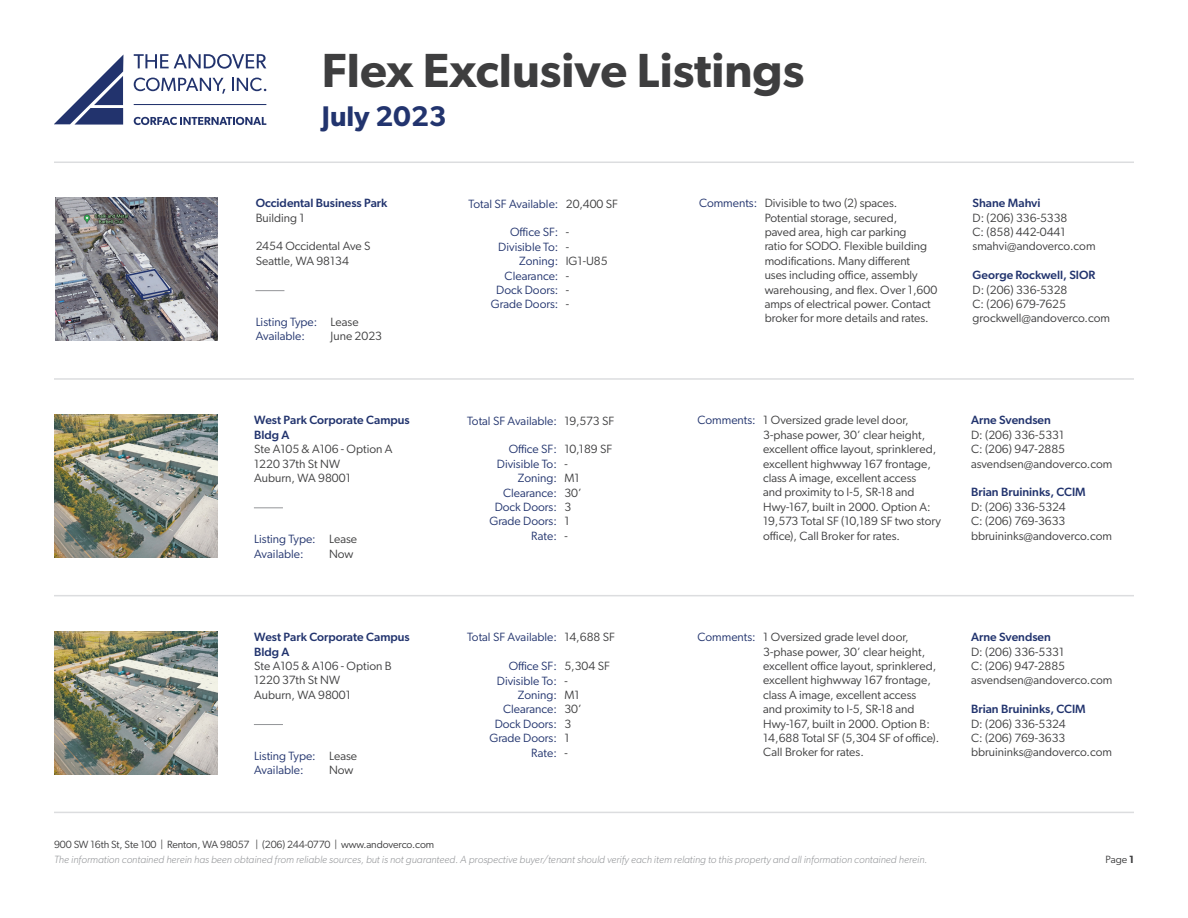
<style>
.page{position:relative;width:1188px;height:918px;background:#fff}
.page>*{position:absolute;margin:0;border:0;box-sizing:border-box;transform-origin:0 0}
.t1{font:600 48px "Gibson";color:#3e3e3f}
.t2{font:600 28.5px "Gibson";color:#22346e}
.t3{font:12px/14.4px "Gibson";color:#3e3e3f}
.t4{font:12px "Gibson";color:#22346e}
.t5{font:500 12px "Gibson";color:#22346e}
.t6{font:italic 300 10.5px "Gibson";color:#939598}
.t7{font:10.5px "Gibson";letter-spacing:-.01em;color:#3e3e3f}
.s1{font-weight:600}
</style>
<div class="page">
<svg style="left:54px;top:55px;width:69px;height:70px"></svg>
<svg style="left:134px;top:54px;width:132px;height:15px"></svg>
<hr style="left:134px;top:104px;width:132px;height:1px;background:#22336d">
<svg style="left:134px;top:117px;width:132px;height:8px"></svg>
<svg style="left:134px;top:78px;width:91px;height:16px"></svg>
<svg style="left:232px;top:78px;width:34px;height:13px"></svg>
<hr style="left:54px;top:162px;width:1080px;height:1px;background:#dcdddf">
<hr style="left:54px;top:378px;width:1080px;height:2px;background:#dcdddf">
<hr style="left:54px;top:812px;width:1080px;height:1px;background:#dcdddf">
<hr style="left:54px;top:595px;width:1080px;height:1px;background:#dcdddf">
<svg style="left:254px;top:507px;width:29px;height:1px"></svg>
<img style="left:54px;top:415px;width:163px;height:143px">
<svg style="left:254px;top:724px;width:29px;height:1px"></svg>
<img style="left:54px;top:632px;width:163px;height:143px">
<svg style="left:255px;top:290px;width:29px;height:1px"></svg>
<img style="left:56px;top:198px;width:162px;height:143px">
<svg style="left:125px;top:226px;width:47px;height:76px"></svg>
<h1 class="t1" style="left:322px;top:42px;width:484px">Flex Exclusive Listings</h1>
<h2 class="t2" style="left:322px;top:100px;width:126px">July 2023</h2>
<p class="t5" style="left:256px;top:196px;width:133px">Occidental Business Park</p>
<p class="t3" style="left:256px;top:210px;width:51px">Building 1</p>
<p class="t3" style="left:256px;top:239px;width:116px">2454 Occidental Ave S</p>
<p class="t3" style="left:256px;top:253px;width:95px">Seattle, WA 98134</p>
<p class="t4" style="left:256px;top:315px;width:63px">Listing Type:</p>
<p class="t4" style="left:256px;top:329px;width:51px">Available:</p>
<p class="t3" style="left:331px;top:315px;width:30px">Lease</p>
<p class="t3" style="left:331px;top:329px;width:53px">June 2023</p>
<p class="t5" style="left:254px;top:413px;width:157px">West Park Corporate Campus</p>
<p class="t5" style="left:254px;top:427px;width:37px">Bldg A</p>
<p class="t3" style="left:254px;top:442px;width:140px">Ste A105 &amp; A106 - Option A</p>
<p class="t3" style="left:254px;top:456px;width:87px">1220 37th St NW</p>
<p class="t3" style="left:254px;top:471px;width:98px">Auburn, WA 98001</p>
<p class="t4" style="left:254px;top:532px;width:63px">Listing Type:</p>
<p class="t4" style="left:254px;top:546px;width:51px">Available:</p>
<p class="t3" style="left:329px;top:532px;width:30px">Lease</p>
<p class="t3" style="left:329px;top:546px;width:26px">Now</p>
<p class="t5" style="left:254px;top:630px;width:157px">West Park Corporate Campus</p>
<p class="t5" style="left:254px;top:644px;width:37px">Bldg A</p>
<p class="t3" style="left:254px;top:658px;width:139px">Ste A105 &amp; A106 - Option B</p>
<p class="t3" style="left:254px;top:673px;width:87px">1220 37th St NW</p>
<p class="t3" style="left:254px;top:687px;width:98px">Auburn, WA 98001</p>
<p class="t4" style="left:254px;top:749px;width:63px">Listing Type:</p>
<p class="t4" style="left:254px;top:763px;width:51px">Available:</p>
<p class="t3" style="left:329px;top:748px;width:30px">Lease</p>
<p class="t3" style="left:329px;top:763px;width:26px">Now</p>
<p class="t7" style="left:54px;top:838px;width:382px">900 SW 16th St, Ste 100 | Renton, WA 98057 | (206) 244-0770 | www.andoverco.com</p>
<p class="t4" style="left:469px;top:196px;width:91px">Total SF Available:</p>
<p class="t4" style="left:510px;top:225px;width:50px">Office SF:</p>
<p class="t4" style="left:498px;top:239px;width:62px">Divisible To:</p>
<p class="t4" style="left:519px;top:254px;width:41px">Zoning:</p>
<p class="t4" style="left:505px;top:268px;width:55px">Clearance:</p>
<p class="t4" style="left:496px;top:283px;width:64px">Dock Doors:</p>
<p class="t4" style="left:491px;top:297px;width:69px">Grade Doors:</p>
<p class="t3" style="left:566px;top:196px;width:54px">20,400 SF</p>
<p class="t3" style="left:566px;top:225px;width:5px">-</p>
<p class="t3" style="left:566px;top:239px;width:5px">-</p>
<p class="t3" style="left:566px;top:254px;width:43px">IG1-U85</p>
<p class="t3" style="left:566px;top:268px;width:5px">-</p>
<p class="t3" style="left:566px;top:282px;width:5px">-</p>
<p class="t3" style="left:566px;top:297px;width:5px">-</p>
<p class="t4" style="left:467px;top:413px;width:91px">Total SF Available:</p>
<p class="t4" style="left:509px;top:442px;width:50px">Office SF:</p>
<p class="t4" style="left:497px;top:457px;width:62px">Divisible To:</p>
<p class="t4" style="left:518px;top:471px;width:41px">Zoning:</p>
<p class="t4" style="left:503px;top:485px;width:55px">Clearance:</p>
<p class="t4" style="left:495px;top:500px;width:64px">Dock Doors:</p>
<p class="t4" style="left:489px;top:514px;width:69px">Grade Doors:</p>
<p class="t4" style="left:531px;top:529px;width:27px">Rate:</p>
<p class="t3" style="left:564px;top:413px;width:51px">19,573 SF</p>
<p class="t3" style="left:564px;top:442px;width:50px">10,189 SF</p>
<p class="t3" style="left:564px;top:456px;width:5px">-</p>
<p class="t3" style="left:564px;top:471px;width:17px">M1</p>
<p class="t3" style="left:564px;top:485px;width:19px">30’</p>
<p class="t3" style="left:564px;top:500px;width:8px">3</p>
<p class="t3" style="left:564px;top:514px;width:7px">1</p>
<p class="t3" style="left:564px;top:528px;width:5px">-</p>
<p class="t4" style="left:467px;top:630px;width:91px">Total SF Available:</p>
<p class="t4" style="left:509px;top:659px;width:50px">Office SF:</p>
<p class="t4" style="left:497px;top:673px;width:62px">Divisible To:</p>
<p class="t4" style="left:518px;top:688px;width:41px">Zoning:</p>
<p class="t4" style="left:503px;top:702px;width:55px">Clearance:</p>
<p class="t4" style="left:495px;top:716px;width:64px">Dock Doors:</p>
<p class="t4" style="left:489px;top:731px;width:69px">Grade Doors:</p>
<p class="t4" style="left:531px;top:745px;width:27px">Rate:</p>
<p class="t3" style="left:564px;top:630px;width:52px">14,688 SF</p>
<p class="t3" style="left:564px;top:659px;width:47px">5,304 SF</p>
<p class="t3" style="left:564px;top:673px;width:5px">-</p>
<p class="t3" style="left:564px;top:688px;width:17px">M1</p>
<p class="t3" style="left:564px;top:702px;width:19px">30’</p>
<p class="t3" style="left:564px;top:716px;width:8px">3</p>
<p class="t3" style="left:564px;top:731px;width:7px">1</p>
<p class="t3" style="left:564px;top:745px;width:5px">-</p>
<p class="t4" style="left:699px;top:196px;width:60px">Comments:</p>
<p class="t3" style="left:765px;top:196px;width:174px">Divisible to two (2) spaces.<br>Potential storage, secured,<br>paved area, high car parking<br>ratio for SODO. Flexible building modifications. Many different<br>uses including office, assembly warehousing, and flex. Over 1,600 amps of electrical power. Contact broker for more details and rates.</p>
<p class="t5" style="left:973px;top:196px;width:70px">Shane Mahvi</p>
<p class="t3" style="left:973px;top:210px;width:96px">D: (206) 336-5338</p>
<p class="t3" style="left:973px;top:225px;width:95px">C: (858) 442-0441</p>
<p class="t3" style="left:973px;top:239px;width:125px">smahvi@andoverco.com</p>
<p class="t5" style="left:973px;top:268px;width:124px">George Rockwell, SIOR</p>
<p class="t3" style="left:973px;top:282px;width:96px">D: (206) 336-5328</p>
<p class="t3" style="left:973px;top:297px;width:95px">C: (206) 679-7625</p>
<p class="t3" style="left:973px;top:311px;width:139px">grockwell@andoverco.com</p>
<p class="t4" style="left:698px;top:413px;width:60px">Comments:</p>
<p class="t3" style="left:763px;top:413px;width:179px">1 Oversized grade level door, 3-phase power, 30’ clear height, excellent office layout, sprinklered, excellent highwway 167 frontage, class A image, excellent access<br>and proximity to I-5, SR-18 and Hwy-167, built in 2000. Option A:<br>19,573 Total SF (10,189 SF two story office), Call Broker for rates.</p>
<p class="t5" style="left:971px;top:413px;width:81px">Arne Svendsen</p>
<p class="t3" style="left:971px;top:427px;width:95px">D: (206) 336-5331</p>
<p class="t3" style="left:971px;top:442px;width:96px">C: (206) 947-2885</p>
<p class="t3" style="left:971px;top:456px;width:143px">asvendsen@andoverco.com</p>
<p class="t5" style="left:971px;top:485px;width:116px">Brian Bruininks, CCIM</p>
<p class="t3" style="left:971px;top:499px;width:96px">D: (206) 336-5324</p>
<p class="t3" style="left:971px;top:514px;width:96px">C: (206) 769-3633</p>
<p class="t3" style="left:971px;top:528px;width:143px">bbruininks@andoverco.com</p>
<p class="t4" style="left:698px;top:630px;width:60px">Comments:</p>
<p class="t3" style="left:763px;top:630px;width:178px">1 Oversized grade level door,<br>3-phase power, 30’ clear height, excellent office layout, sprinklered, excellent highwway 167 frontage, class A image, excellent access<br>and proximity to I-5, SR-18 and<br>Hwy-167, built in 2000. Option B:<br>14,688 Total SF (5,304 SF of office).<br>Call Broker for rates.</p>
<p class="t5" style="left:971px;top:630px;width:81px">Arne Svendsen</p>
<p class="t3" style="left:971px;top:644px;width:95px">D: (206) 336-5331</p>
<p class="t3" style="left:971px;top:658px;width:96px">C: (206) 947-2885</p>
<p class="t3" style="left:971px;top:673px;width:143px">asvendsen@andoverco.com</p>
<p class="t5" style="left:971px;top:702px;width:116px">Brian Bruininks, CCIM</p>
<p class="t3" style="left:971px;top:716px;width:96px">D: (206) 336-5324</p>
<p class="t3" style="left:971px;top:730px;width:96px">C: (206) 769-3633</p>
<p class="t3" style="left:971px;top:745px;width:143px">bbruininks@andoverco.com</p>
<p class="t6" style="left:54px;top:853px;width:875px">The information contained herein has been obtained from reliable sources, but is not guaranteed. A prospective buyer/tenant should verify each item relating to this property and all information contained herein.</p>
<p class="t7" style="left:1106px;top:853px;width:30px">Page <span class="s1">1</span></p>
</div>
